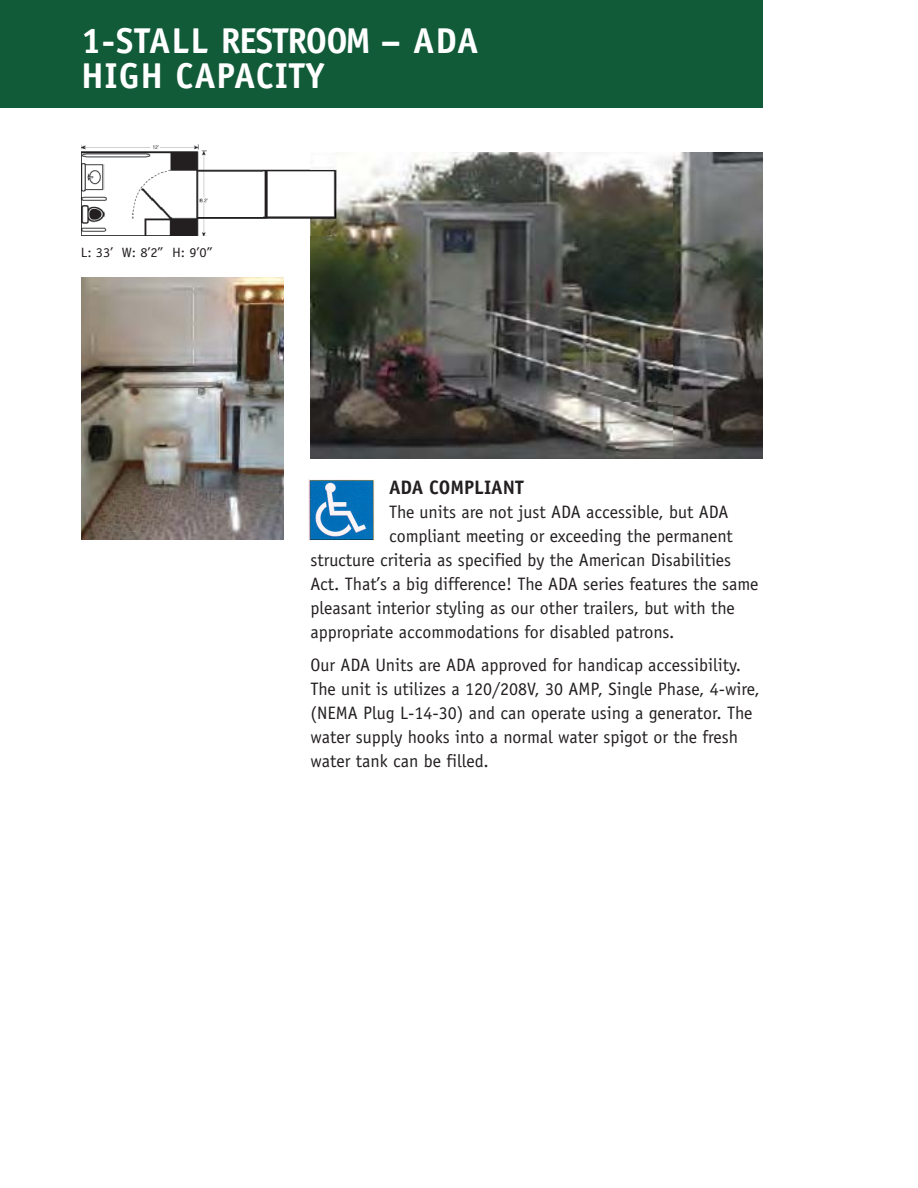
<style>
.page{position:relative;width:918px;height:1188px;background:#fff}
.page>*{position:absolute;margin:0;border:0;box-sizing:border-box;transform-origin:0 0}
.t1{font:700 36px/34.5px "Officina Sans";letter-spacing:.025em;color:#fff}
.t2{font:700 19.5px "Officina Sans";color:#231f20}
.t3{font:18px/24px "Officina Sans";color:#231f20}
.t4{font:13.5px "Officina Sans";color:#231f20;scale:1.07 1}
</style>
<div class="page">
<img style="left:310px;top:153px;width:453px;height:306px">
<img style="left:81px;top:278px;width:203px;height:262px">
<img style="left:309px;top:479px;width:66px;height:62px">
<div style="left:0;top:0;width:852px;height:108px;background:#115b39"></div>
<div style="left:763px;top:0;width:111px;height:109px;background:#fff"></div>
<img style="left:81px;top:144px;width:229px;height:92px">
<img style="left:310px;top:153px;width:27px;height:83px">
<img style="left:264px;top:171px;width:71px;height:46px">
<h1 class="t1" style="left:81px;top:27px;width:399px">1-STALL RESTROOM – ADA<br>HIGH CAPACITY</h1>
<p class="t4" style="left:81px;top:247px;width:125px">L: 33’ W: 8’2” H: 9’0”</p>
<p class="t2" style="left:389px;top:480px;width:136px">ADA COMPLIANT</p>
<p class="t3" style="left:389px;top:501px;width:341px">The units are not just ADA accessible, but ADA</p>
<p class="t3" style="left:389px;top:525px;width:345px">compliant meeting or exceeding the permanent</p>
<p class="t3" style="left:311px;top:549px;width:422px">structure criteria as specified by the American Disabilities</p>
<p class="t3" style="left:311px;top:573px;width:449px">Act. That’s a big difference! The ADA series features the same</p>
<p class="t3" style="left:311px;top:597px;width:426px">pleasant interior styling as our other trailers, but with the</p>
<p class="t3" style="left:311px;top:621px;width:365px">appropriate accommodations for disabled patrons.</p>
<p class="t3" style="left:311px;top:654px;width:451px">Our ADA Units are ADA approved for handicap accessibility.<br>The unit is utilizes a 120/208V, 30 AMP, Single Phase, 4-wire, (NEMA Plug L-14-30) and can operate using a generator. The water supply hooks into a normal water spigot or the fresh water tank can be filled.</p>
</div>
